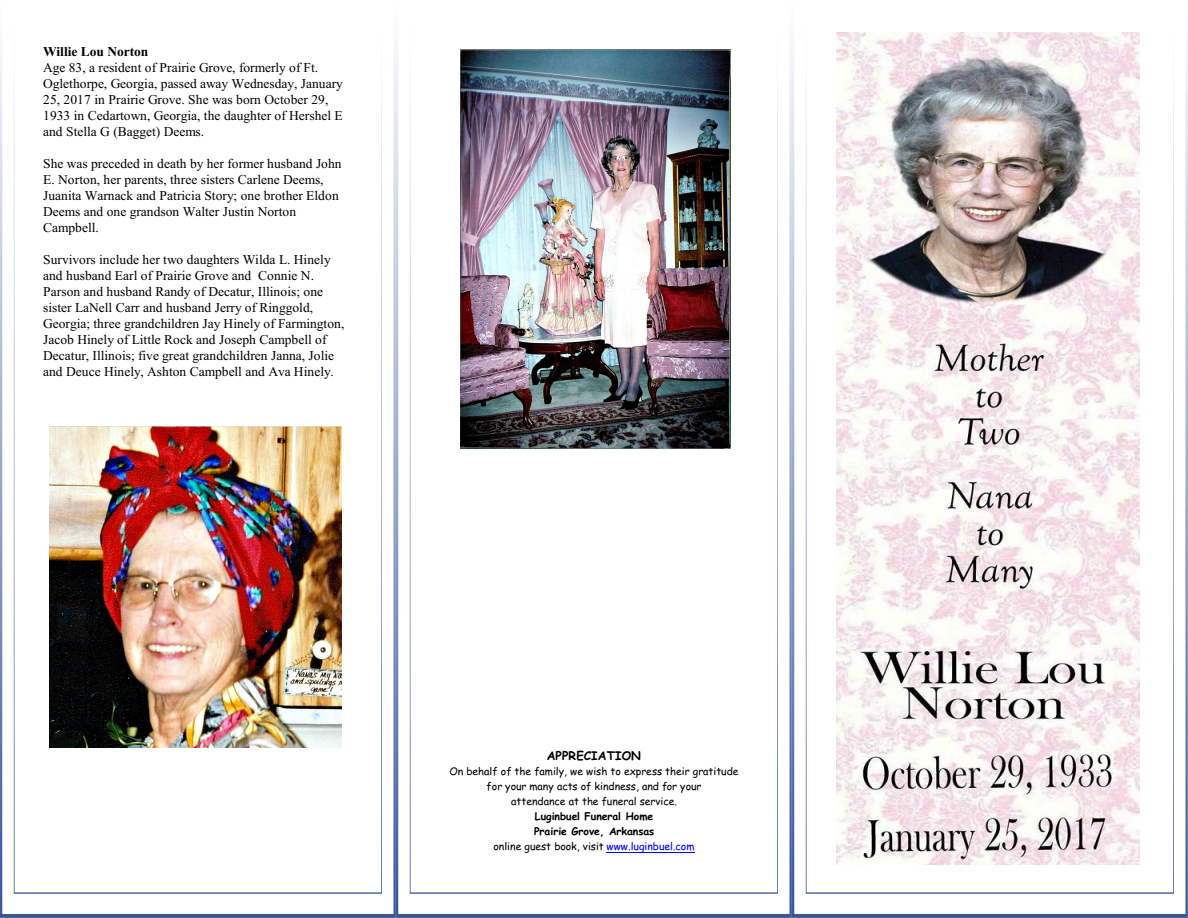
<style>
.page{position:relative;width:1188px;height:918px;background:#fff}
.page>*{position:absolute;margin:0;border:0;box-sizing:border-box;transform-origin:0 0}
.t1{font:13.5px/16px "Times New Roman";color:#000}
.t2{font:700 13.5px "Times New Roman";color:#000}
.t3{font:700 12px "Comic Sans MS";letter-spacing:.005em;color:#000}
.t4{font:10.5px/15px "Comic Sans MS";color:#000;text-align:center}
.t5{font:700 10.5px/15px "Comic Sans MS";color:#000;text-align:center}
.s1{font-weight:400}
.s2{font-weight:400;color:#00f}
</style>
<div class="page">
<img style="left:0;top:50px;width:1188px;height:868px">
<img style="left:14px;top:50px;width:368px;height:844px">
<img style="left:410px;top:49px;width:368px;height:845px">
<img style="left:806px;top:32px;width:368px;height:862px">
<img style="left:49px;top:426px;width:292px;height:322px">
<img style="left:460px;top:49px;width:270px;height:400px">
<hr style="left:607px;top:852px;width:88px;height:1px;background:#00f">
<img style="left:837px;top:32px;width:302px;height:832px">
<p class="t2" style="left:43px;top:47px;width:107px">Willie Lou Norton</p>
<p class="t1" style="left:43px;top:61px;width:301px">Age 83, a resident of Prairie Grove, formerly of Ft.<br>Oglethorpe, Georgia, passed away Wednesday, January 25, 2017 in Prairie Grove. She was born October 29, 1933 in Cedartown, Georgia, the daughter of Hershel E and Stella G (Bagget) Deems.</p>
<p class="t1" style="left:43px;top:157px;width:300px">She was preceded in death by her former husband John E. Norton, her parents, three sisters Carlene Deems, Juanita Warnack and Patricia Story; one brother Eldon Deems and one grandson Walter Justin Norton Campbell.</p>
<p class="t1" style="left:43px;top:253px;width:303px">Survivors include her two daughters Wilda L. Hinely and husband Earl of Prairie Grove and Connie N.<br>Parson and husband Randy of Decatur, Illinois; one sister LaNell Carr and husband Jerry of Ringgold, Georgia; three grandchildren Jay Hinely of Farmington, Jacob Hinely of Little Rock and Joseph Campbell of Decatur, Illinois; five great grandchildren Janna, Jolie and Deuce Hinely, Ashton Campbell and Ava Hinely.</p>
<p class="t3" style="left:547px;top:750px;width:96px">APPRECIATION</p>
<p class="t4" style="left:449px;top:765px;width:291px">On behalf of the family, we wish to express their gratitude for your many acts of kindness, and for your<br>attendance at the funeral service.</p>
<p class="t5" style="left:493px;top:810px;width:203px">Luginbuel Funeral Home<br>Prairie Grove, Arkansas<br><span class="s1">online guest book, visit</span> <span class="s2">www.luginbuel.com</span></p>
</div>
